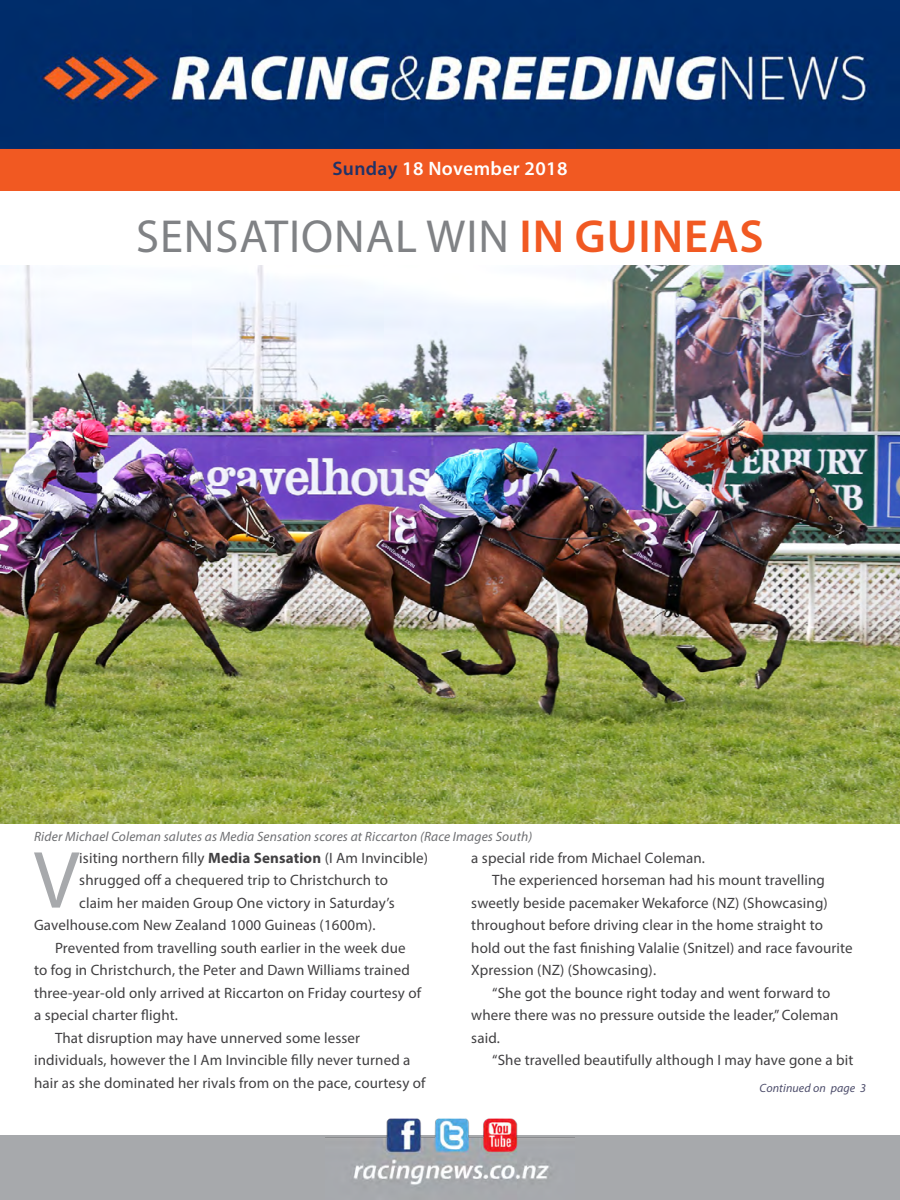
<style>
.page{position:relative;width:900px;height:1200px;background:#fff}
.page>*{position:absolute;margin:0;border:0;box-sizing:border-box;transform-origin:0 0}
.t1{font:81.75px "Myriad Pro";color:#a7a9ac}
.t2{font:46.5px "Myriad Pro";color:#808285}
.t3{font:600 46.5px "Myriad Pro";letter-spacing:.02em;color:#f15922}
.t4{font:600 19.5px "Myriad Pro";letter-spacing:.02em;color:#fff}
.t5{font:15px "Myriad Pro";letter-spacing:.01em;color:#414042}
.t6{font:italic 13.5px "Myriad Pro";letter-spacing:.01em;color:#6d6e71}
.t7{font:italic 12px "Myriad Pro";letter-spacing:.01em;color:#4d4d6b}
.s1{color:#203267}
.s2{font-weight:700}
</style>
<div class="page">
<div style="left:0;top:148px;width:900px;height:43px;background:#f15922"></div>
<div style="left:0;top:1136px;width:900px;height:64px;background:#a7a9ac"></div>
<img style="left:0;top:0;width:900px;height:148px">
<img style="left:325px;top:1118px;width:250px;height:67px">
<img style="left:0;top:266px;width:900px;height:557px">
<h3 class="t4" style="left:332px;top:156px;width:237px"><span class="s1">Sunday</span> 18 November 2018</h3>
<h2 class="t2" style="left:136px;top:208px;width:75px">Sensationa</h2>
<h2 class="t2" style="left:395px;top:208px;width:59px">l win</h2>
<h2 class="t3" style="left:520px;top:207px;width:246px">in Guineas</h2>
<p class="t6" style="left:34px;top:828px;width:500px">Rider Michael Coleman salutes as Media Sensation scores at Riccarton (Race Images South)</p>
<h1 class="t1" style="left:34px;top:830px;width:47px">V</h1>
<p class="t5" style="left:79px;top:848px;width:350px">isiting northern filly <span class="s2">Media Sensation</span> (I Am Invincible)</p>
<p class="t5" style="left:79px;top:871px;width:310px">shrugged off a chequered trip to Christchurch to</p>
<p class="t5" style="left:79px;top:893px;width:317px">claim her maiden Group One victory in Saturday’s</p>
<p class="t5" style="left:34px;top:916px;width:343px">Gavelhouse.com New Zealand 1000 Guineas (1600m).</p>
<p class="t5" style="left:55px;top:938px;width:352px">Prevented from travelling south earlier in the week due</p>
<p class="t5" style="left:34px;top:961px;width:377px">to fog in Christchurch, the Peter and Dawn Williams trained</p>
<p class="t5" style="left:34px;top:983px;width:389px">three-year-old only arrived at Riccarton on Friday courtesy of</p>
<p class="t5" style="left:34px;top:1006px;width:146px">a special charter flight.</p>
<p class="t5" style="left:55px;top:1028px;width:307px">That disruption may have unnerved some lesser</p>
<p class="t5" style="left:34px;top:1051px;width:378px">individuals, however the I Am Invincible filly never turned a</p>
<p class="t5" style="left:34px;top:1073px;width:393px">hair as she dominated her rivals from on the pace, courtesy of</p>
<p class="t5" style="left:471px;top:848px;width:235px">a special ride from Michael Coleman.</p>
<p class="t5" style="left:492px;top:871px;width:334px">The experienced horseman had his mount travelling</p>
<p class="t5" style="left:471px;top:893px;width:358px">sweetly beside pacemaker Wekaforce (NZ) (Showcasing)</p>
<p class="t5" style="left:471px;top:916px;width:353px">throughout before driving clear in the home straight to</p>
<p class="t5" style="left:471px;top:938px;width:383px">hold out the fast finishing Valalie (Snitzel) and race favourite</p>
<p class="t5" style="left:471px;top:961px;width:186px">Xpression (NZ) (Showcasing).</p>
<p class="t5" style="left:492px;top:983px;width:340px">“She got the bounce right today and went forward to</p>
<p class="t5" style="left:471px;top:1006px;width:369px">where there was no pressure outside the leader,” Coleman</p>
<p class="t5" style="left:471px;top:1028px;width:30px">said.</p>
<p class="t5" style="left:492px;top:1051px;width:363px">“She travelled beautifully although I may have gone a bit</p>
<p class="t7" style="left:760px;top:1080px;width:108px">Continued on page 3</p>
</div>
